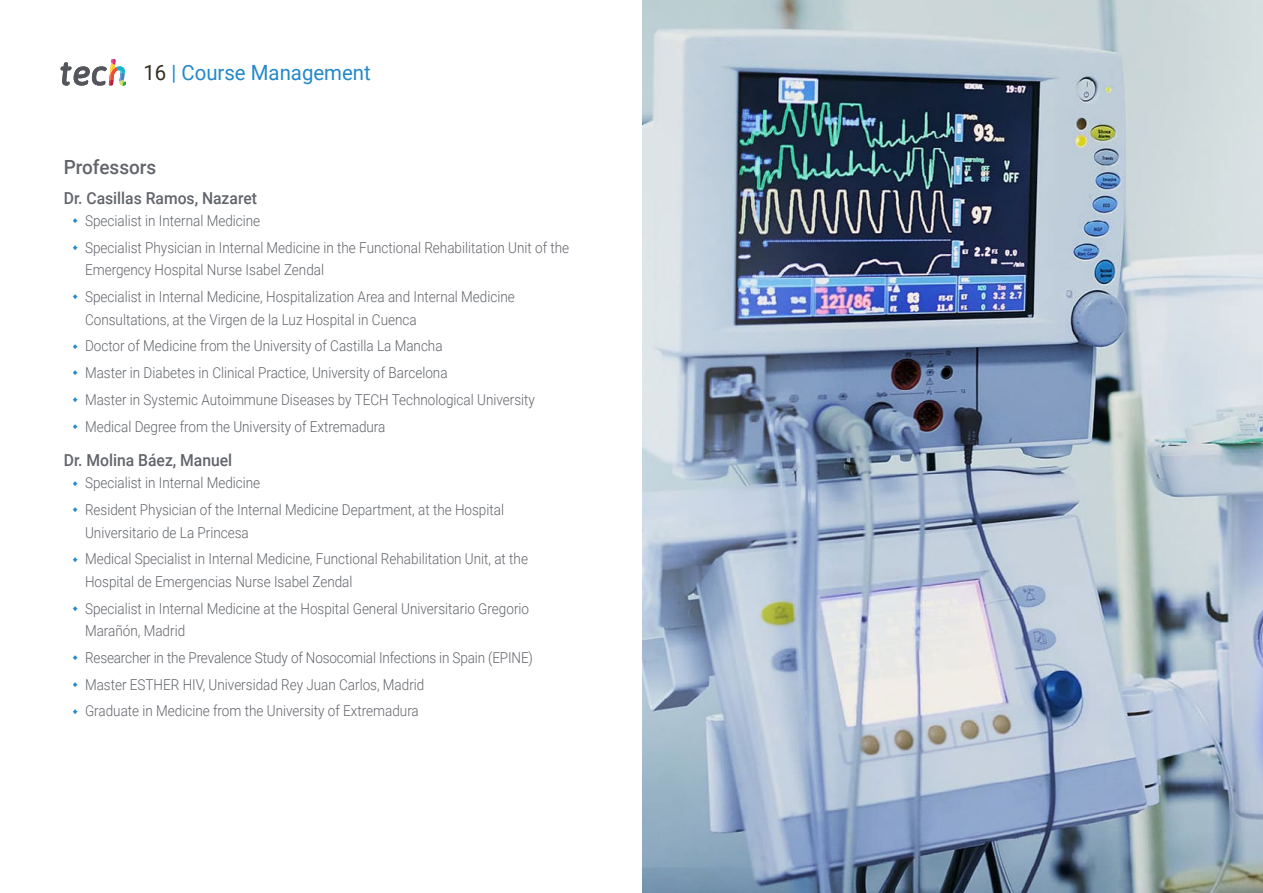
<style>
.page{position:relative;width:1263px;height:893px;background:#fff}
.page>*{position:absolute;margin:0;border:0;box-sizing:border-box;transform-origin:0 0}
.t1{font:21px "Roboto";color:#2488c9}
.t2{font:500 19.5px "Roboto";color:#61646a}
.t3{font:500 16.5px "Roboto";color:#61646a;scale:.95 1}
.t4{font:300 15px/26.7px "Roboto";color:#61646a;scale:.9 1}
.s1{color:#312e20}
</style>
<div class="page">
<img style="left:642px;top:0;width:621px;height:893px">
<svg style="left:61px;top:59px;width:65px;height:27px"></svg>
<h1 class="t1" style="left:144px;top:57px;width:229px"><span class="s1">16</span> | Course Management</h1>
<h2 class="t2" style="left:64px;top:153px;width:94px">Professors</h2>
<p class="t3" style="left:64px;top:186px;width:205px">Dr. Casillas Ramos, Nazaret</p>
<p class="t4" style="left:85px;top:207px;width:539px">Specialist in Internal Medicine<br>Specialist Physician in Internal Medicine in the Functional Rehabilitation Unit of the</p>
<p class="t4" style="left:85px;top:256px;width:479px">Emergency Hospital Nurse Isabel Zendal<br>Specialist in Internal Medicine, Hospitalization Area and Internal Medicine</p>
<p class="t4" style="left:85px;top:305px;width:501px">Consultations, at the Virgen de la Luz Hospital in Cuenca<br>Doctor of Medicine from the University of Castilla La Mancha<br>Master in Diabetes in Clinical Practice, University of Barcelona<br>Master in Systemic Autoimmune Diseases by TECH Technological University Medical Degree from the University of Extremadura</p>
<p class="t3" style="left:64px;top:449px;width:179px">Dr. Molina Báez, Manuel</p>
<p class="t4" style="left:85px;top:469px;width:467px">Specialist in Internal Medicine<br>Resident Physician of the Internal Medicine Department, at the Hospital</p>
<p class="t4" style="left:85px;top:518px;width:494px">Universitario de La Princesa<br>Medical Specialist in Internal Medicine, Functional Rehabilitation Unit, at the</p>
<p class="t4" style="left:85px;top:568px;width:495px">Hospital de Emergencias Nurse Isabel Zendal<br>Specialist in Internal Medicine at the Hospital General Universitario Gregorio</p>
<p class="t4" style="left:85px;top:617px;width:499px">Marañón, Madrid<br>Researcher in the Prevalence Study of Nosocomial Infections in Spain (EPINE)<br>Master ESTHER HIV, Universidad Rey Juan Carlos, Madrid<br>Graduate in Medicine from the University of Extremadura</p>
</div>
